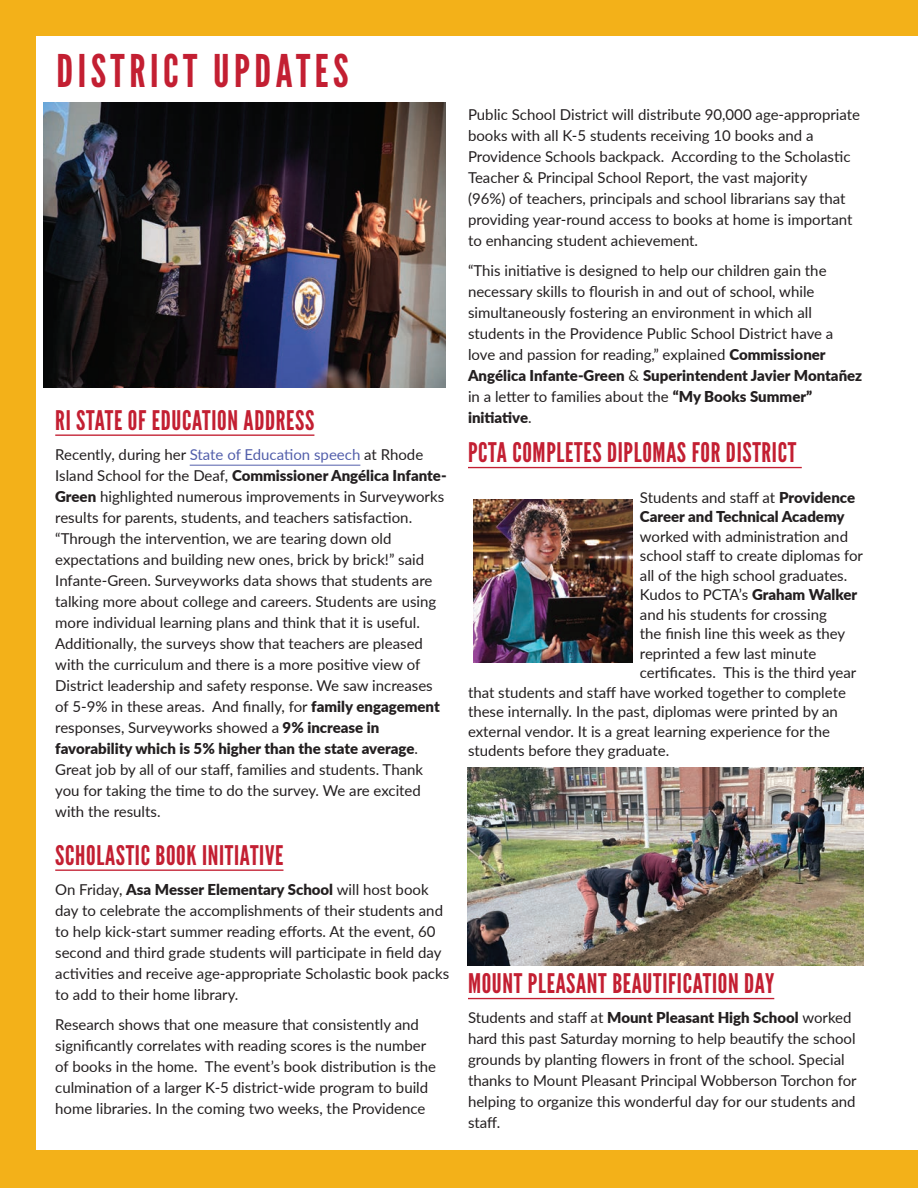
<style>
.page{position:relative;width:918px;height:1188px;background:#f3b119}
.page>*{position:absolute;margin:0;border:0;box-sizing:border-box;transform-origin:0 0}
.t1{font:45px "League Gothic";letter-spacing:.1em;color:#c31f32}
.t2{font:27px "League Gothic";letter-spacing:.025em;color:#c31f32}
.t3{font:15px/21px "Lato";color:#231f20}
.t4{font:900 15px/19.5px "Lato";color:#231f20}
.s1{color:#535fab}
.s2{font-weight:900}
.s3{font-weight:400}
</style>
<div class="page">
<div style="left:36px;top:36px;width:882px;height:1114px;background:#fff"></div>
<hr style="left:55px;top:435px;width:259px;height:1px;background:#c31f32">
<hr style="left:190px;top:465px;width:170px;height:1px;background:#535fab">
<hr style="left:55px;top:870px;width:228px;height:1px;background:#c31f32">
<hr style="left:468px;top:467px;width:334px;height:1px;background:#c31f32">
<hr style="left:468px;top:998px;width:306px;height:1px;background:#c31f32">
<img style="left:43px;top:103px;width:403px;height:285px">
<img style="left:467px;top:767px;width:397px;height:198px">
<img style="left:473px;top:500px;width:159px;height:163px">
<h1 class="t1" style="left:56px;top:44px;width:294px">DISTRICT UPDATES</h1>
<h2 class="t2" style="left:55px;top:404px;width:261px">RI STATE OF EDUCATION ADDRESS</h2>
<p class="t3" style="left:55px;top:443px;width:393px">Recently, during her <span class="s1">State of Education speech</span> at Rhode Island School for the Deaf, <span class="s2">Commissioner Angélica Infante-Green</span> highlighted numerous improvements in Surveyworks results for parents, students, and teachers satisfaction. “Through the intervention, we are tearing down old expectations and building new ones, brick by brick!” said Infante-Green. Surveyworks data shows that students are talking more about college and careers. Students are using more individual learning plans and think that it is useful.<br>Additionally, the surveys show that teachers are pleased with the curriculum and there is a more positive view of District leadership and safety response. We saw increases of 5-9% in these areas. And finally, for <span class="s2">family engagement </span>responses, Surveyworks showed a <span class="s2">9% increase in favorability which is 5% higher than the state average</span>.<br>Great job by all of our staff, families and students. Thank you for taking the time to do the survey. We are excited with the results.</p>
<h2 class="t2" style="left:55px;top:839px;width:230px">SCHOLASTIC BOOK INITIATIVE</h2>
<p class="t3" style="left:55px;top:878px;width:395px">On Friday, <span class="s2">Asa Messer Elementary School</span> will host book day to celebrate the accomplishments of their students and to help kick-start summer reading efforts. At the event, 60 second and third grade students will participate in field day activities and receive age-appropriate Scholastic book packs to add to their home library.</p>
<p class="t3" style="left:55px;top:1013px;width:382px">Research shows that one measure that consistently and significantly correlates with reading scores is the number of books in the home. The event’s book distribution is the culmination of a larger K-5 district-wide program to build home libraries. In the coming two weeks, the Providence</p>
<p class="t3" style="left:468px;top:103px;width:394px">Public School District will distribute 90,000 age-appropriate books with all K-5 students receiving 10 books and a Providence Schools backpack. According to the Scholastic Teacher &amp; Principal School Report, the vast majority<br>(96%) of teachers, principals and school librarians say that providing year-round access to books at home is important to enhancing student achievement.</p>
<p class="t3" style="left:468px;top:259px;width:396px">“This initiative is designed to help our children gain the necessary skills to flourish in and out of school, while simultaneously fostering an environment in which all students in the Providence Public School District have a love and passion for reading,” explained <span class="s2">Commissioner Angélica Infante-Green</span> &amp; <span class="s2">Superintendent Javier Montañez </span>in a letter to families about the <span class="s2">“My Books Summer” initiative</span>.</p>
<h2 class="t2" style="left:468px;top:436px;width:330px">PCTA COMPLETES DIPLOMAS FOR DISTRICT</h2>
<p class="t4" style="left:640px;top:487px;width:217px"><span class="s3">Students and staff at</span> Providence<br>Career and Technical Academy</p>
<p class="t3" style="left:640px;top:525px;width:210px">worked with administration and</p>
<p class="t3" style="left:640px;top:544px;width:225px">school staff to create diplomas for</p>
<p class="t3" style="left:640px;top:564px;width:209px">all of the high school graduates.</p>
<p class="t3" style="left:640px;top:583px;width:219px">Kudos to PCTA’s <span class="s2">Graham Walker</span></p>
<p class="t3" style="left:640px;top:603px;width:188px">and his students for crossing</p>
<p class="t3" style="left:640px;top:622px;width:207px">the finish line this week as they</p>
<p class="t3" style="left:640px;top:642px;width:178px">reprinted a few last minute</p>
<p class="t3" style="left:640px;top:661px;width:218px">certificates. This is the third year</p>
<p class="t3" style="left:468px;top:681px;width:379px">that students and staff have worked together to complete</p>
<p class="t3" style="left:468px;top:700px;width:372px">these internally. In the past, diplomas were printed by an</p>
<p class="t3" style="left:468px;top:720px;width:363px">external vendor. It is a great learning experience for the</p>
<p class="t3" style="left:468px;top:739px;width:203px">students before they graduate.</p>
<h2 class="t2" style="left:468px;top:967px;width:308px">MOUNT PLEASANT BEAUTIFICATION DAY</h2>
<p class="t3" style="left:468px;top:1006px;width:390px">Students and staff at <span class="s2">Mount Pleasant High School</span> worked hard this past Saturday morning to help beautify the school grounds by planting flowers in front of the school. Special thanks to Mount Pleasant Principal Wobberson Torchon for helping to organize this wonderful day for our students and staff.</p>
</div>
